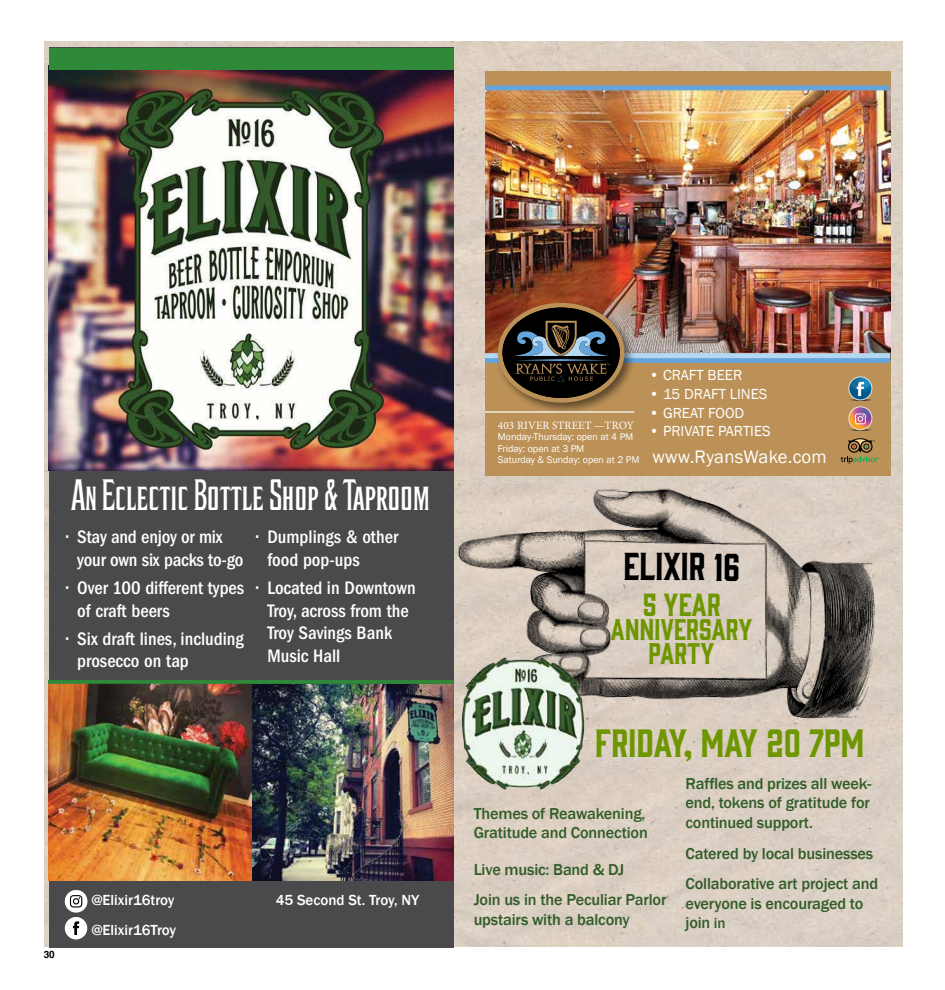
<style>
.page{position:relative;width:945px;height:990px;background:#fff}
.page>*{position:absolute;margin:0;border:0;box-sizing:border-box;transform-origin:0 0}
.t1{font:500 40px "Asteroid Primo Two SGTT";letter-spacing:-.02em;color:#fff}
.t2{font:36.25px "Gin";letter-spacing:-.01em;color:#6e9600}
.t3{font:35.88px "Gin";letter-spacing:-.015em;color:#000}
.t4{font:29.5px "Gin";color:#6e9600}
.t5{font:27.5px/24.4px "Gin";letter-spacing:-.015em;color:#6e9600;text-align:center}
.t6{font:500 condensed 18.75px/22.5px "Franklin Gothic";color:#fff}
.t7{font:18.75px "Franklin Gothic";letter-spacing:.01em;color:#fff}
.t8{font:500 16.25px/19.5px "Franklin Gothic";letter-spacing:-.01em;color:#325d29}
.t9{font:15px "Franklin Gothic";color:#fff}
.t10{font:500 15px/30px "Franklin Gothic";color:#fff}
.t11{font:11.25px "Minion Pro";letter-spacing:.01em;color:#fff}
.t12{font:10px/11.2px "Franklin Gothic";color:#fff}
.t13{font:700 10px "Helvetica";color:#000}
.s1{font-size:15px}
</style>
<div class="page">
<img style="left:45px;top:42px;width:857px;height:905px">
<div style="left:485px;top:71px;width:405px;height:26px;background:#bc9157"></div>
<div style="left:485px;top:101px;width:405px;height:375px;background:#bc9157"></div>
<img style="left:485px;top:90px;width:405px;height:263px">
<svg style="left:841px;top:438px;width:39px;height:26px"></svg>
<hr style="left:847px;top:398px;width:27px;height:3px;background:#000;border-radius:50%">
<svg style="left:848px;top:376px;width:24px;height:24px"></svg>
<svg style="left:849px;top:377px;width:22px;height:22px"></svg>
<hr style="left:847px;top:428px;width:27px;height:3px;background:#000;border-radius:50%">
<svg style="left:848px;top:406px;width:24px;height:24px"></svg>
<svg style="left:849px;top:407px;width:22px;height:22px"></svg>
<div style="left:485px;top:358px;width:405px;height:5px;background:#66a5da"></div>
<div style="left:485px;top:85px;width:405px;height:5px;background:#66a5da"></div>
<div style="left:485px;top:353px;width:405px;height:5px;background:#b4d7f2"></div>
<div style="left:495px;top:300px;width:141px;height:114px;background:#000;opacity:.5"></div>
<svg style="left:498px;top:303px;width:126px;height:100px"></svg>
<div style="left:503px;top:308px;width:116px;height:89px;background:#000;border-radius:50%"></div>
<svg style="left:513px;top:320px;width:97px;height:61px"></svg>
<hr style="left:485px;top:411px;width:149px;height:2px;background:#fff">
<div style="left:49px;top:48px;width:405px;height:900px;background:#4a4a4d"></div>
<img style="left:49px;top:684px;width:405px;height:196px">
<img style="left:49px;top:69px;width:405px;height:402px">
<div style="left:65px;top:917px;width:22px;height:22px;background:#fff;border-radius:50%"></div>
<svg style="left:73px;top:921px;width:6px;height:14px"></svg>
<svg style="left:49px;top:680px;width:405px;height:4px;background:#308439"></svg>
<div style="left:49px;top:48px;width:405px;height:21px;background:#2e8939"></div>
<div style="left:65px;top:890px;width:22px;height:23px;background:#fff;border-radius:50%"></div>
<svg style="left:70px;top:895px;width:12px;height:13px"></svg>
<img style="left:454px;top:486px;width:425px;height:237px">
<img style="left:462px;top:657px;width:122px;height:132px">
<h1 class="t1" style="left:71px;top:471px;width:361px">An Eclectic Bottle Shop &amp; Taproom</h1>
<p class="t6" style="left:77px;top:526px;width:168px;text-indent:-11px">• Stay and enjoy or mix your own six packs to-go</p>
<p class="t6" style="left:77px;top:577px;width:168px;text-indent:-11px">• Over 100 different types of craft beers</p>
<p class="t6" style="left:77px;top:627px;width:168px;text-indent:-11px">• Six draft lines, including prosecco on tap</p>
<p class="t6" style="left:267px;top:526px;width:132px;text-indent:-11px">• Dumplings &amp; other food pop-ups</p>
<p class="t6" style="left:267px;top:577px;width:150px;text-indent:-11px">• Located in Downtown<br>Troy, across from the<br>Troy Savings Bank<br>Music Hall</p>
<p class="t13" style="left:44px;top:946px;width:13px">30</p>
<p class="t10" style="left:92px;top:885px;width:86px">@Elixir16troy @Elixir16Troy</p>
<p class="t10" style="left:276px;top:885px;width:145px">45 Second St. Troy, NY</p>
<p class="t11" style="left:498px;top:418px;width:138px">403 RIVER STREET —TROY</p>
<p class="t12" style="left:498px;top:432px;width:143px">Monday-Thursday: open at 4 PM<br>Friday: open at 3 PM<br>Saturday &amp; Sunday: open at 2 PM</p>
<p class="t9" style="left:649px;top:366px;width:95px">• CRAFT BEER</p>
<p class="t9" style="left:649px;top:385px;width:120px">• 15 DRAFT LINES</p>
<p class="t9" style="left:649px;top:403px;width:96px">• GREAT FOOD</p>
<p class="t9" style="left:649px;top:422px;width:123px">• PRIVATE PARTIES</p>
<p class="t7" style="left:652px;top:445px;width:176px">www.RyansWake.com</p>
<h3 class="t3" style="left:623px;top:542px;width:119px">ELIXIR 16</h3>
<h3 class="t4" style="left:642px;top:584px;width:80px">5 YEAR</h3>
<h3 class="t5" style="left:611px;top:615px;width:143px">ANNIVERSARY<br>PARTY</h3>
<h2 class="t2" style="left:595px;top:718px;width:271px">FRIDAY, MAY 20 7PM</h2>
<p class="t8" style="left:474px;top:804px;width:176px">Themes of Reawakening,<br>Gratitude and Connection</p>
<p class="t8" style="left:474px;top:854px;width:194px;line-height:30.8px">Live music: Band &amp; DJ<br>Join us in the Peculiar Parlor</p>
<p class="t8" style="left:474px;top:910px;width:158px">upstairs with a balcony</p>
<p class="t8" style="left:686px;top:774px;width:187px;text-align:justify">Raffles and prizes all week&shy;end, tokens of gratitude for continued support.</p>
<p class="t8" style="left:686px;top:838px;width:194px;line-height:30.8px">Catered by local businesses<br>Collaborative art project and</p>
<p class="t8" style="left:686px;top:894px;width:179px">everyone is encouraged to join <span class="s1">in</span></p>
</div>
